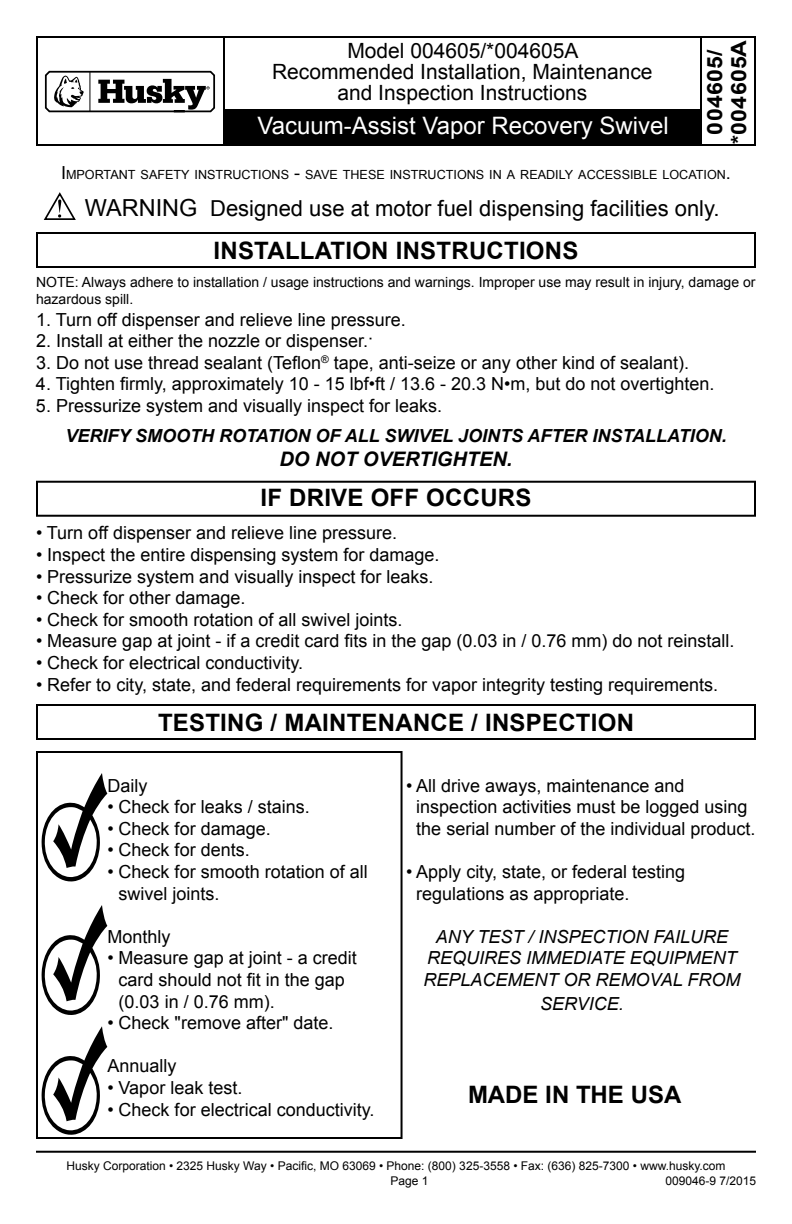
<style>
.page{position:relative;width:792px;height:1224px;background:#fff}
.page>*{position:absolute;margin:0;border:0;box-sizing:border-box;transform-origin:0 0}
.t1{font:700 24px "Arial";letter-spacing:.01em;color:#000}
.t2{font:24px "Arial";color:#fff}
.t3{font:22px "Arial";color:#000}
.t4{font:21px/21px "Arial";color:#000;text-align:center}
.t5{font:700 21px/24px "Arial";letter-spacing:.015em;color:#000;text-align:center;scale:1.1 1}
.t6{font:italic 700 20px "Arial";color:#000}
.t7{font:18px/21.6px "Arial";color:#000}
.t8{font:italic 18px/21.6px "Arial";color:#000;text-align:center}
.t9{font:italic 700 18px "Arial";color:#000}
.t10{font:14px/16.8px "Arial";color:#000}
.t11{font:12.6px "Arial";color:#000}
.t12{font:12px/14.4px "Arial";color:#000}
.s1{font-size:18px}
.s2{font-size:23.6px}
</style>
<div class="page">
<svg style="left:44px;top:192px;width:32px;height:28px"></svg>
<div style="left:36px;top:232px;width:720px;height:36px;border:2px solid #000"></div>
<hr style="left:36px;top:1151px;width:720px;height:2px;background:#000">
<div style="left:36px;top:481px;width:720px;height:36px;border:2px solid #000"></div>
<div style="left:36px;top:751px;width:367px;height:388px;border:2px solid #000"></div>
<div style="left:36px;top:36px;width:720px;height:110px;border:2px solid #000"></div>
<hr style="left:223px;top:37px;width:2px;height:108px;background:#000">
<hr style="left:700px;top:36px;width:2px;height:110px;background:#000">
<div style="left:224px;top:109px;width:476px;height:36px;background:#000"></div>
<div style="left:36px;top:704px;width:720px;height:36px;border:2px solid #000"></div>
<svg style="left:42px;top:773px;width:65px;height:108px"></svg>
<svg style="left:42px;top:905px;width:65px;height:110px"></svg>
<svg style="left:42px;top:1026px;width:65px;height:109px"></svg>
<svg style="left:44px;top:70px;width:171px;height:43px"></svg>
<p class="t4" style="left:272px;top:40px;width:382px">Model 004605/*004605A<br>Recommended Installation, Maintenance and Inspection Instructions</p>
<p class="t5" style="left:703px;top:144px;width:96px;rotate:-90deg">004605/ *004605A</p>
<p class="t11" style="left:61px;top:167px;width:671px"><span class="s1">I</span>MPORTANT SAFETY I NSTRUCTIONS <span class="s1">-</span> SAVE THESE I NSTRUCTIONS I N A READI LY ACCESSI BLE LOCATION<span class="s1">.</span></p>
<h1 class="t2" style="left:258px;top:110px;width:413px">Vacuum-Assist Vapor Recovery Swivel</h1>
<p class="t3" style="left:85px;top:194px;width:636px"><span class="s2">WARNING</span> Designed use at motor fuel dispensing facilities only.</p>
<h1 class="t1" style="left:214px;top:234px;width:366px">INSTALLATION INSTRUCTIONS</h1>
<p class="t10" style="left:36px;top:274px;width:721px">NOTE: Always adhere to installation / usage instructions and warnings. Improper use may result in injury, damage or hazardous spill.</p>
<p class="t7" style="left:36px;top:309px;width:371px">1. Turn off dispenser and relieve line pressure.</p>
<p class="t7" style="left:36px;top:330px;width:339px">2. Install at either the nozzle or dispenser.·</p>
<p class="t7" style="left:36px;top:352px;width:655px">3. Do not use thread sealant (Teflon<sup>®</sup> tape, anti-seize or any other kind of sealant).</p>
<p class="t7" style="left:36px;top:374px;width:680px">4. Tighten firmly, approximately 10 - 15 lbf•ft / 13.6 - 20.3 N•m, but do not overtighten.</p>
<p class="t7" style="left:36px;top:395px;width:408px">5. Pressurize system and visually inspect for leaks.</p>
<p class="t9" style="left:65px;top:424px;width:663px">VERIFY SMOOTH ROTATION OF ALL SWIVEL JOINTS AFTER INSTALLATION.</p>
<p class="t6" style="left:280px;top:446px;width:234px">DO NOT OVERTIGHTEN.</p>
<h1 class="t1" style="left:261px;top:482px;width:273px">IF DRIVE OFF OCCURS</h1>
<p class="t7" style="left:36px;top:523px;width:363px">• Turn off dispenser and relieve line pressure.</p>
<p class="t7" style="left:36px;top:544px;width:405px">• Inspect the entire dispensing system for damage.</p>
<p class="t7" style="left:36px;top:566px;width:399px">• Pressurize system and visually inspect for leaks.</p>
<p class="t7" style="left:36px;top:587px;width:211px">• Check for other damage.</p>
<p class="t7" style="left:36px;top:609px;width:368px">• Check for smooth rotation of all swivel joints.</p>
<p class="t7" style="left:36px;top:631px;width:700px">• Measure gap at joint - if a credit card fits in the gap (0.03 in / 0.76 mm) do not reinstall.</p>
<p class="t7" style="left:36px;top:652px;width:269px">• Check for electrical conductivity.</p>
<p class="t7" style="left:36px;top:674px;width:684px">• Refer to city, state, and federal requirements for vapor integrity testing requirements.</p>
<h1 class="t1" style="left:158px;top:707px;width:477px">TESTING / MAINTENANCE / INSPECTION</h1>
<p class="t7" style="left:107px;top:775px;width:41px">Daily</p>
<p class="t7" style="left:107px;top:796px;width:204px">• Check for leaks / stains.</p>
<p class="t7" style="left:107px;top:818px;width:165px">• Check for damage.</p>
<p class="t7" style="left:107px;top:839px;width:144px">• Check for dents.</p>
<p class="t7" style="left:119px;top:861px;width:251px;text-indent:-11px">• Check for smooth rotation of all swivel joints.</p>
<p class="t7" style="left:107px;top:926px;width:65px">Monthly</p>
<p class="t7" style="left:119px;top:947px;width:240px;text-indent:-11px">• Measure gap at joint - a credit card should not fit in the gap (0.03 in / 0.76 mm).</p>
<p class="t7" style="left:107px;top:1012px;width:228px">• Check "remove after" date.</p>
<p class="t7" style="left:107px;top:1055px;width:71px">Annually</p>
<p class="t7" style="left:107px;top:1077px;width:137px">• Vapor leak test.</p>
<p class="t7" style="left:107px;top:1099px;width:269px">• Check for electrical conductivity.</p>
<p class="t7" style="left:416px;top:775px;width:341px;text-indent:-10px">• All drive aways, maintenance and inspection activities must be logged using the serial number of the individual product.</p>
<p class="t7" style="left:416px;top:861px;width:270px;text-indent:-10px">• Apply city, state, or federal testing regulations as appropriate.</p>
<p class="t8" style="left:424px;top:926px;width:318px">ANY TEST / INSPECTION FAILURE<br>REQUIRES IMMEDIATE EQUIPMENT<br>REPLACEMENT OR REMOVAL FROM</p>
<p class="t8" style="left:540px;top:993px;width:85px">SERVICE.</p>
<h1 class="t1" style="left:468px;top:1079px;width:215px">MADE IN THE USA</h1>
<p class="t12" style="left:390px;top:1159px;width:337px;text-indent:-324px">Husky Corporation • 2325 Husky Way • Pacific, MO 63069 • Phone: (800) 325-3558 • Fax: (636) 825-7300 • www.husky.com<br>Page 1</p>
<p class="t12" style="left:665px;top:1173px;width:92px">009046-9 7/2015</p>
</div>
